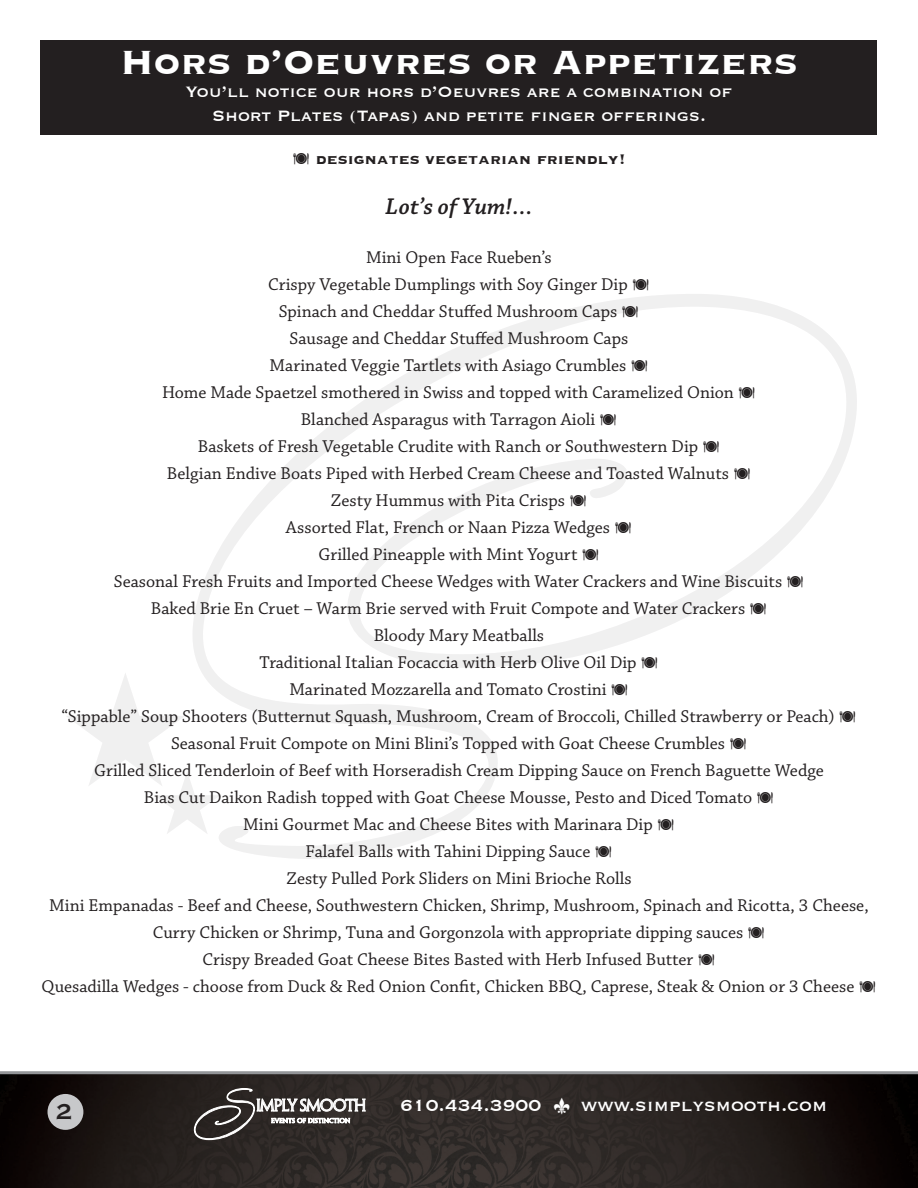
<style>
.page{position:relative;width:918px;height:1188px;background:#fff}
.page>*{position:absolute;margin:0;border:0;box-sizing:border-box;transform-origin:0 0}
.t1{font:700 43.5px "Copperplate";color:#fff}
.t2{font:28.5px "Copperplate";color:#231f20}
.t3{font:italic 600 24px "Chaparral Pro";color:#231f20}
.t4{font:21px "Copperplate";color:#fff}
.t5{font:19.5px/23.4px "Copperplate";color:#fff;text-align:center}
.t6{font:18px "Chaparral Pro";color:#231f20}
.t7{font:700 18px "Copperplate";color:#231f20}
.t8{font:15.45px "Penumbra MM 365 500";letter-spacing:-.05em;color:#fff}
</style>
<div class="page">
<svg style="left:193px;top:294px;width:664px;height:565px"></svg>
<img style="left:0;top:1074px;width:918px;height:114px">
<div style="left:48px;top:1094px;width:35px;height:36px;background:#c7c8ca;border-radius:50%"></div>
<svg style="left:193px;top:1087px;width:172px;height:54px;background:#4d4846"></svg>
<hr style="left:0;top:1071px;width:918px;height:3px;background:#939598">
<div style="left:40px;top:40px;width:838px;height:95px;background:#231f20"></div>
<svg style="left:554px;top:1098px;width:15px;height:16px"></svg>
<svg style="left:623px;top:306px;width:15px;height:11px"></svg>
<svg style="left:632px;top:360px;width:15px;height:11px"></svg>
<svg style="left:739px;top:387px;width:16px;height:11px"></svg>
<svg style="left:601px;top:414px;width:15px;height:11px"></svg>
<svg style="left:704px;top:441px;width:15px;height:11px"></svg>
<svg style="left:734px;top:468px;width:16px;height:11px"></svg>
<svg style="left:570px;top:495px;width:16px;height:11px"></svg>
<svg style="left:615px;top:522px;width:16px;height:11px"></svg>
<svg style="left:583px;top:549px;width:15px;height:11px"></svg>
<svg style="left:788px;top:576px;width:15px;height:11px"></svg>
<svg style="left:751px;top:603px;width:15px;height:11px"></svg>
<svg style="left:642px;top:657px;width:15px;height:11px"></svg>
<svg style="left:612px;top:684px;width:15px;height:11px"></svg>
<svg style="left:840px;top:711px;width:15px;height:11px"></svg>
<svg style="left:730px;top:738px;width:16px;height:11px"></svg>
<svg style="left:758px;top:792px;width:15px;height:11px"></svg>
<svg style="left:658px;top:819px;width:15px;height:11px"></svg>
<svg style="left:596px;top:846px;width:15px;height:11px"></svg>
<svg style="left:193px;top:671px;width:27px;height:163px"></svg>
<h1 class="t1" style="left:120px;top:34px;width:679px">Hors d’Oeuvres or Appetizers</h1>
<p class="t5" style="left:186px;top:79px;width:548px">You’ll notice our hors d’Oeuvres are a combination of<br>Short Plates (Tapas) and petite finger offerings.</p>
<p class="t7" style="left:316px;top:147px;width:312px">designates vegetarian friendly!</p>
<h3 class="t3" style="left:386px;top:193px;width:148px">Lot’s of Yum!…</h3>
<p class="t6" style="left:366px;top:247px;width:187px">Mini Open Face Rueben’s</p>
<p class="t6" style="left:268px;top:274px;width:361px">Crispy Vegetable Dumplings with Soy Ginger Dip</p>
<p class="t6" style="left:279px;top:301px;width:340px">Spinach and Cheddar Stuffed Mushroom Caps</p>
<p class="t6" style="left:290px;top:328px;width:340px">Sausage and Cheddar Stuffed Mushroom Caps</p>
<p class="t6" style="left:270px;top:355px;width:358px">Marinated Veggie Tartlets with Asiago Crumbles</p>
<p class="t6" style="left:162px;top:382px;width:573px">Home Made Spaetzel smothered in Swiss and topped with Caramelized Onion</p>
<p class="t6" style="left:301px;top:409px;width:296px">Blanched Asparagus with Tarragon Aioli</p>
<p class="t6" style="left:198px;top:436px;width:502px">Baskets of Fresh Vegetable Crudite with Ranch or Southwestern Dip</p>
<p class="t6" style="left:167px;top:463px;width:564px">Belgian Endive Boats Piped with Herbed Cream Cheese and Toasted Walnuts</p>
<p class="t6" style="left:331px;top:490px;width:236px">Zesty Hummus with Pita Crisps</p>
<p class="t6" style="left:286px;top:517px;width:326px">Assorted Flat, French or Naan Pizza Wedges</p>
<p class="t6" style="left:319px;top:544px;width:261px">Grilled Pineapple with Mint Yogurt</p>
<p class="t6" style="left:114px;top:571px;width:670px">Seasonal Fresh Fruits and Imported Cheese Wedges with Water Crackers and Wine Biscuits</p>
<p class="t6" style="left:151px;top:598px;width:596px">Baked Brie En Cruet – Warm Brie served with Fruit Compote and Water Crackers</p>
<p class="t6" style="left:374px;top:625px;width:172px">Bloody Mary Meatballs</p>
<p class="t6" style="left:259px;top:652px;width:379px">Traditional Italian Focaccia with Herb Olive Oil Dip</p>
<p class="t6" style="left:289px;top:679px;width:319px">Marinated Mozzarella and Tomato Crostini</p>
<p class="t6" style="left:61px;top:706px;width:775px">“Sippable” Soup Shooters (Butternut Squash, Mushroom, Cream of Broccoli, Chilled Strawberry or Peach)</p>
<p class="t6" style="left:171px;top:733px;width:556px">Seasonal Fruit Compote on Mini Blini’s Topped with Goat Cheese Crumbles</p>
<p class="t6" style="left:94px;top:760px;width:731px">Grilled Sliced Tenderloin of Beef with Horseradish Cream Dipping Sauce on French Baguette Wedge</p>
<p class="t6" style="left:144px;top:787px;width:610px">Bias Cut Daikon Radish topped with Goat Cheese Mousse, Pesto and Diced Tomato</p>
<p class="t6" style="left:243px;top:814px;width:411px">Mini Gourmet Mac and Cheese Bites with Marinara Dip</p>
<p class="t6" style="left:306px;top:841px;width:286px">Falafel Balls with Tahini Dipping Sauce</p>
<p class="t6" style="left:286px;top:868px;width:347px">Zesty Pulled Pork Sliders on Mini Brioche Rolls</p>
<p class="t6" style="left:49px;top:895px;width:821px">Mini Empanadas - Beef and Cheese, Southwestern Chicken, Shrimp, Mushroom, Spinach and Ricotta, 3 Cheese,</p>
<p class="t6" style="left:153px;top:922px;width:592px">Curry Chicken or Shrimp, Tuna and Gorgonzola with appropriate dipping sauces</p>
<p class="t6" style="left:203px;top:949px;width:492px">Crispy Breaded Goat Cheese Bites Basted with Herb Infused Butter</p>
<p class="t6" style="left:42px;top:976px;width:814px">Quesadilla Wedges - choose from Duck &amp; Red Onion Confit, Chicken BBQ, Caprese, Steak &amp; Onion or 3 Cheese</p>
<h2 class="t2" style="left:56px;top:1093px;width:19px">2</h2>
<p class="t8" style="left:256px;top:1096px;width:112px">IMPLY SMOOTH</p>
<p class="t4" style="left:400px;top:1092px;width:143px">610.434.3900</p>
<p class="t4" style="left:581px;top:1092px;width:248px">www.simplysmooth.com</p>
</div>
